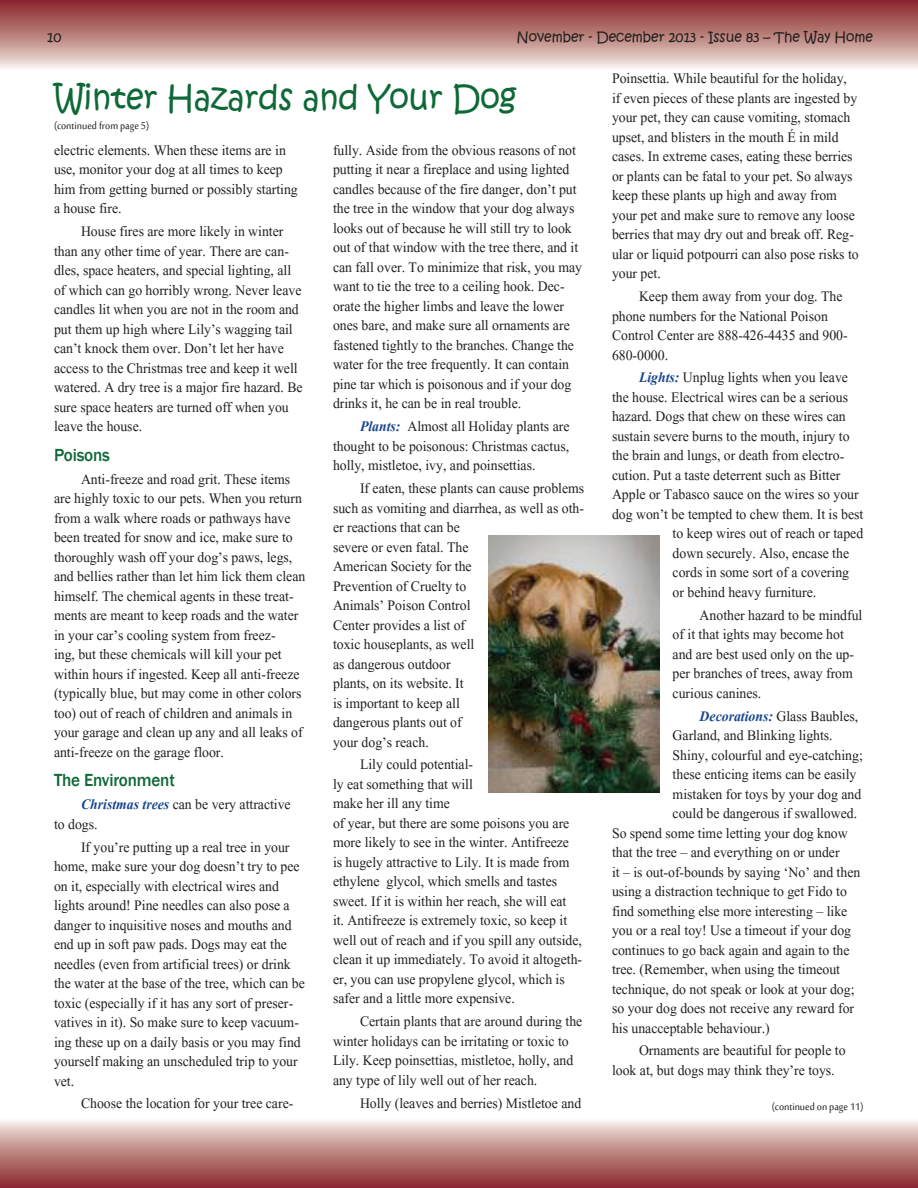
<style>
.page{position:relative;width:918px;height:1188px;background:#fff}
.page>*{position:absolute;margin:0;border:0;box-sizing:border-box;transform-origin:0 0}
.t1{font:33px "Kristen ITC";color:#0e6937;scale:.95 1}
.t2{font:18px/19.5px "Aparajita";color:#231f20;scale:.95 1}
.t3{font:500 18px "Franklin Gothic";letter-spacing:-.01em;color:#0e6937;scale:.95 1}
.t4{font:13.5px "Kristen ITC";color:#231f20}
.t5{font:13.5px "Sakkal Majalla";color:#231f20;scale:.95 1}
.s1{font-weight:700;font-style:italic;color:#17468e}
</style>
<div class="page">
<svg style="left:0;top:0;width:918px;height:68px;background:#bb817f"></svg>
<svg style="left:0;top:1121px;width:918px;height:67px;background:#bc8381"></svg>
<img style="left:488px;top:536px;width:171px;height:257px">
<p class="t4" style="left:47px;top:28px;width:16px">10</p>
<p class="t4" style="left:517px;top:28px;width:358px">November - December 2013 - Issue 83 – The Way Home</p>
<h1 class="t1" style="left:54px;top:76px;width:488px">Winter Hazards and Your Dog</h1>
<p class="t5" style="left:54px;top:118px;width:102px">(continued from page 5)</p>
<p class="t2" style="left:54px;top:142px;width:258px">electric elements. When these items are in use, monitor your dog at all times to keep him from getting burned or possibly starting a house fire.</p>
<p class="t2" style="left:54px;top:224px;width:263px;text-indent:27px">House fires are more likely in winter than any other time of year. There are can&shy;dles, space heaters, and special lighting, all of which can go horribly wrong. Never leave candles lit when you are not in the room and put them up high where Lily’s wagging tail can’t knock them over. Don’t let her have access to the Christmas tree and keep it well watered. A dry tree is a major fire hazard. Be sure space heaters are turned off when you leave the house.</p>
<p class="t3" style="left:54px;top:444px;width:60px">Poisons</p>
<p class="t2" style="left:54px;top:471px;width:266px;text-indent:27px">Anti-freeze and road grit. These items are highly toxic to our pets. When you return from a walk where roads or pathways have been treated for snow and ice, make sure to thoroughly wash off your dog’s paws, legs, and bellies rather than let him lick them clean himself. The chemical agents in these treat&shy;ments are meant to keep roads and the water in your car’s cooling system from freez-<br>ing, but these chemicals will kill your pet within hours if ingested. Keep all anti-freeze (typically blue, but may come in other colors too) out of reach of children and animals in your garage and clean up any and all leaks of anti-freeze on the garage floor.</p>
<p class="t3" style="left:54px;top:769px;width:129px">The Environment</p>
<p class="t2" style="left:54px;top:796px;width:251px;text-indent:27px"><span class="s1">Christmas trees</span> can be very attractive to dogs.</p>
<p class="t2" style="left:54px;top:839px;width:266px;text-indent:27px">If you’re putting up a real tree in your home, make sure your dog doesn’t try to pee on it, especially with electrical wires and lights around! Pine needles can also pose a danger to inquisitive noses and mouths and end up in soft paw pads. Dogs may eat the needles (even from artificial trees) or drink the water at the base of the tree, which can be toxic (especially if it has any sort of preser&shy;vatives in it). So make sure to keep vacuum&shy;ing these up on a daily basis or you may find yourself making an unscheduled trip to your vet.</p>
<p class="t2" style="left:81px;top:1096px;width:225px">Choose the location for your tree care-</p>
<p class="t2" style="left:612px;top:71px;width:261px">Poinsettia. While beautiful for the holiday, if even pieces of these plants are ingested by your pet, they can cause vomiting, stomach upset, and blisters in the mouth É in mild cases. In extreme cases, eating these berries or plants can be fatal to your pet. So always keep these plants up high and away from your pet and make sure to remove any loose berries that may dry out and break off. Reg&shy;ular or liquid potpourri can also pose risks to your pet.</p>
<p class="t2" style="left:612px;top:288px;width:250px;text-indent:27px">Keep them away from your dog. The phone numbers for the National Poison<br>Control Center are 888-426-4435 and 900-<br>680-0000.</p>
<p class="t2" style="left:639px;top:370px;width:222px"><span class="s1">Lights:</span> Unplug lights when you leave</p>
<p class="t2" style="left:612px;top:389px;width:250px">the house. Electrical wires can be a serious</p>
<p class="t2" style="left:612px;top:409px;width:248px">hazard. Dogs that chew on these wires can</p>
<p class="t2" style="left:612px;top:428px;width:252px">sustain severe burns to the mouth, injury to</p>
<p class="t2" style="left:612px;top:448px;width:246px">the brain and lungs, or death from electro-</p>
<p class="t2" style="left:612px;top:467px;width:242px">cution. Put a taste deterrent such as Bitter</p>
<p class="t2" style="left:612px;top:487px;width:261px">Apple or Tabasco sauce on the wires so your</p>
<p class="t2" style="left:612px;top:506px;width:266px">dog won’t be tempted to chew them. It is best</p>
<p class="t2" style="left:673px;top:526px;width:202px">to keep wires out of reach or taped</p>
<p class="t2" style="left:673px;top:545px;width:187px">down securely. Also, encase the</p>
<p class="t2" style="left:673px;top:565px;width:187px">cords in some sort of a covering</p>
<p class="t2" style="left:673px;top:584px;width:153px">or behind heavy furniture.</p>
<p class="t2" style="left:673px;top:607px;width:201px;text-indent:27px">Another hazard to be mindful of it that ights may become hot and are best used only on the up&shy;per branches of trees, away from curious canines.</p>
<p class="t2" style="left:700px;top:708px;width:168px"><span class="s1">Decorations:</span> Glass Baubles,</p>
<p class="t2" style="left:673px;top:727px;width:170px">Garland, and Blinking lights.</p>
<p class="t2" style="left:673px;top:747px;width:202px">Shiny, colourful and eye-catching;</p>
<p class="t2" style="left:673px;top:766px;width:195px">these enticing items can be easily</p>
<p class="t2" style="left:673px;top:786px;width:200px">mistaken for toys by your dog and</p>
<p class="t2" style="left:673px;top:805px;width:196px">could be dangerous if swallowed.</p>
<p class="t2" style="left:612px;top:825px;width:250px">So spend some time letting your dog know</p>
<p class="t2" style="left:612px;top:844px;width:241px">that the tree – and everything on or under</p>
<p class="t2" style="left:612px;top:864px;width:263px">it – is out-of-bounds by saying ‘No’ and then</p>
<p class="t2" style="left:612px;top:883px;width:249px">using a distraction technique to get Fido to</p>
<p class="t2" style="left:612px;top:903px;width:249px">find something else more interesting – like</p>
<p class="t2" style="left:612px;top:922px;width:253px">you or a real toy! Use a timeout if your dog</p>
<p class="t2" style="left:612px;top:942px;width:252px">continues to go back again and again to the</p>
<p class="t2" style="left:612px;top:961px;width:242px">tree. (Remember, when using the timeout</p>
<p class="t2" style="left:612px;top:981px;width:257px">technique, do not speak or look at your dog;</p>
<p class="t2" style="left:612px;top:1000px;width:256px">so your dog does not receive any reward for</p>
<p class="t2" style="left:612px;top:1020px;width:168px">his unacceptable behaviour.)</p>
<p class="t2" style="left:612px;top:1043px;width:247px;text-indent:27px">Ornaments are beautiful for people to look at, but dogs may think they’re toys.</p>
<p class="t5" style="left:772px;top:1100px;width:98px">(continued on page 11)</p>
<p class="t2" style="left:333px;top:142px;width:264px">fully. Aside from the obvious reasons of not putting it near a fireplace and using lighted candles because of the fire danger, don’t put the tree in the window that your dog always looks out of because he will still try to look out of that window with the tree there, and it can fall over. To minimize that risk, you may want to tie the tree to a ceiling hook. Dec&shy;orate the higher limbs and leave the lower ones bare, and make sure all ornaments are fastened tightly to the branches. Change the water for the tree frequently. It can contain pine tar which is poisonous and if your dog drinks it, he can be in real trouble.</p>
<p class="t2" style="left:333px;top:418px;width:250px;text-align:justify;text-indent:27px"><span class="s1">Plants:</span> Almost all Holiday plants are thought to be poisonous: Christmas cactus, holly, mistletoe, ivy, and poinsettias.</p>
<p class="t2" style="left:333px;top:480px;width:266px;text-indent:27px">If eaten, these plants can cause problems such as vomiting and diarrhea, as well as oth&shy;er reactions that can be<br>severe or even fatal. The<br>American Society for the<br>Prevention of Cruelty to<br>Animals’ Poison Control<br>Center provides a list of<br>toxic houseplants, as well<br>as dangerous outdoor<br>plants, on its website. It<br>is important to keep all<br>dangerous plants out of<br>your dog’s reach.</p>
<p class="t2" style="left:333px;top:757px;width:264px;text-indent:27px">Lily could potential-<br>ly eat something that will<br>make her ill any time<br>of year, but there are some poisons you are more likely to see in the winter. Antifreeze is hugely attractive to Lily. It is made from ethylene glycol, which smells and tastes sweet. If it is within her reach, she will eat<br>it. Antifreeze is extremely toxic, so keep it well out of reach and if you spill any outside, clean it up immediately. To avoid it altogeth&shy;er, you can use propylene glycol, which is safer and a little more expensive.</p>
<p class="t2" style="left:333px;top:1014px;width:264px;text-indent:27px">Certain plants that are around during the winter holidays can be irritating or toxic to Lily. Keep poinsettias, mistletoe, holly, and any type of lily well out of her reach.</p>
<p class="t2" style="left:360px;top:1095px;width:234px">Holly (leaves and berries) Mistletoe and</p>
</div>
